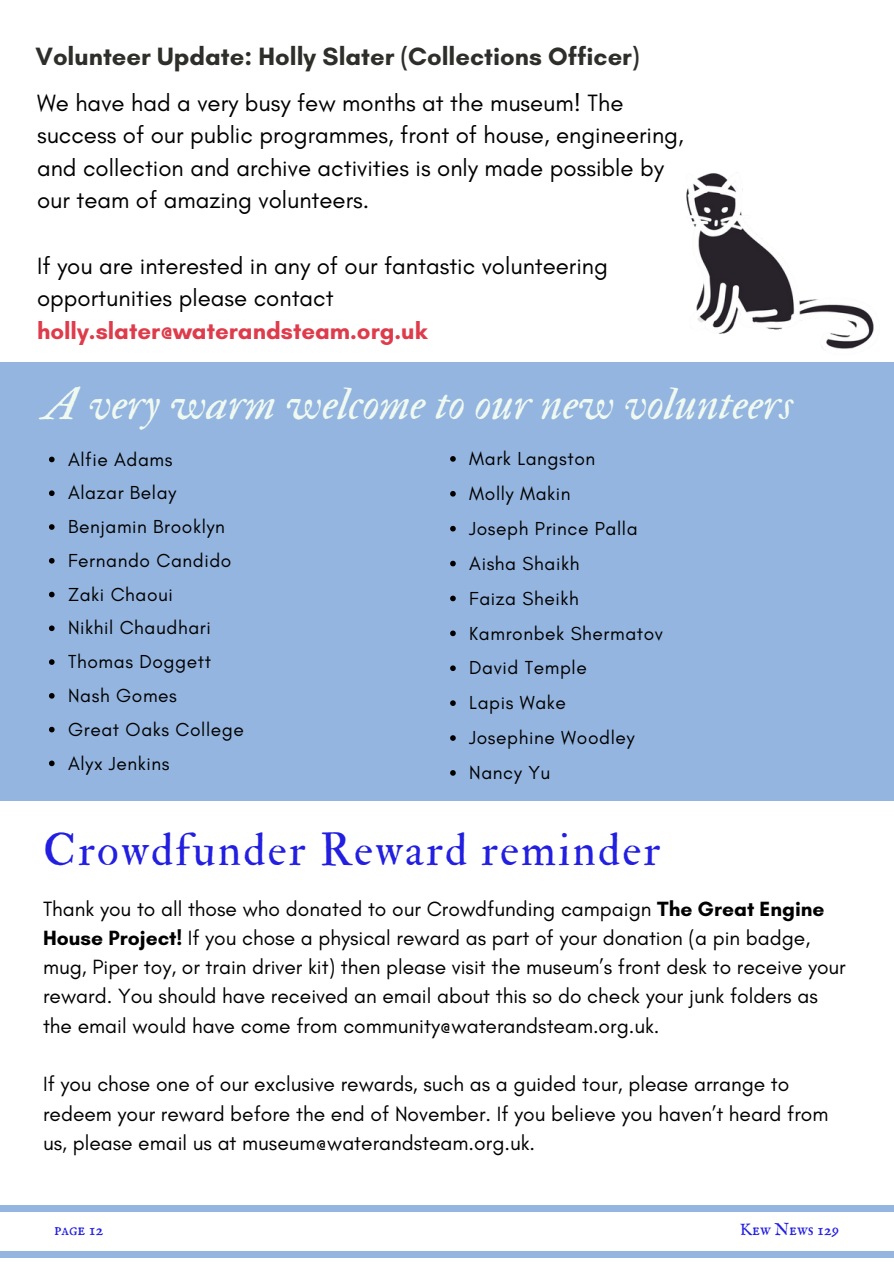
<style>
.page{position:relative;width:894px;height:1264px;background:#fff}
.page>*{position:absolute;margin:0;border:0;box-sizing:border-box;transform-origin:0 0}
.t1{font:46.35px "IM FELL Double Pica Italic";color:#eff9f0}
.t2{font:45px "IM FELL Double Pica Roman";letter-spacing:.05em;color:#231fe1}
.t3{font:700 25.5px "Glacial Indifference";color:#2e2e2a}
.t4{font:24px/32.7px "Glacial Indifference";color:#000}
.t5{font:21px/29.2px "Glacial Indifference";color:#000}
.t6{font:19.2px "Glacial Indifference";letter-spacing:.03em;color:#000}
.t7{font:17.1px "IM FELL English SC";color:#231fe1}
.s1{font-weight:700;color:#de3c4b}
.s2{font-weight:700}
</style>
<div class="page">
<div style="left:0;top:1205px;width:893px;height:6px;background:#94b5e0"></div>
<div style="left:0;top:1251px;width:893px;height:6px;background:#94b5e0"></div>
<div style="left:0;top:362px;width:893px;height:438px;background:#94b5e0"></div>
<img style="left:686px;top:172px;width:188px;height:177px">
<svg style="left:49px;top:456px;width:6px;height:6px"></svg>
<svg style="left:49px;top:490px;width:6px;height:6px"></svg>
<svg style="left:49px;top:524px;width:6px;height:6px"></svg>
<svg style="left:49px;top:558px;width:6px;height:5px"></svg>
<svg style="left:49px;top:591px;width:6px;height:6px"></svg>
<svg style="left:49px;top:625px;width:6px;height:6px"></svg>
<svg style="left:49px;top:659px;width:6px;height:6px"></svg>
<svg style="left:49px;top:693px;width:6px;height:5px"></svg>
<svg style="left:49px;top:726px;width:6px;height:6px"></svg>
<svg style="left:49px;top:760px;width:6px;height:6px"></svg>
<svg style="left:450px;top:456px;width:5px;height:5px"></svg>
<svg style="left:450px;top:491px;width:5px;height:5px"></svg>
<svg style="left:450px;top:526px;width:5px;height:5px"></svg>
<svg style="left:450px;top:560px;width:5px;height:6px"></svg>
<svg style="left:450px;top:595px;width:5px;height:6px"></svg>
<svg style="left:450px;top:630px;width:5px;height:6px"></svg>
<svg style="left:450px;top:665px;width:5px;height:6px"></svg>
<svg style="left:450px;top:700px;width:5px;height:6px"></svg>
<svg style="left:450px;top:735px;width:5px;height:5px"></svg>
<svg style="left:450px;top:770px;width:5px;height:5px"></svg>
<p class="t3" style="left:35px;top:41px;width:605px">Volunteer Update: Holly Slater (Collections Officer)</p>
<p class="t4" style="left:37px;top:86px;width:648px">We have had a very busy few months at the museum! The success of our public programmes, front of house, engineering, and collection and archive activities is only made possible by our team of amazing volunteers.</p>
<h1 class="t4" style="left:37px;top:249px;width:572px">If you are interested in any of our fantastic volunteering opportunities please contact <span class="s1">holly.slater@waterandsteam.org.uk</span></h1>
<p class="t1" style="left:43px;top:375px;width:751px">A very warm welcome to our new volunteers</p>
<p class="t6" style="left:68px;top:447px;width:106px">Alfie Adams</p>
<h1 class="t6" style="left:68px;top:481px;width:110px">Alazar Belay</h1>
<p class="t6" style="left:68px;top:515px;width:158px">Benjamin Brooklyn</p>
<p class="t6" style="left:68px;top:548px;width:165px">Fernando Candido</p>
<p class="t6" style="left:68px;top:582px;width:106px">Zaki Chaoui</p>
<p class="t6" style="left:68px;top:616px;width:144px">Nikhil Chaudhari</p>
<p class="t6" style="left:68px;top:650px;width:144px">Thomas Doggett</p>
<p class="t6" style="left:68px;top:683px;width:110px">Nash Gomes</p>
<p class="t6" style="left:68px;top:717px;width:177px">Great Oaks College</p>
<p class="t6" style="left:68px;top:751px;width:103px">Alyx Jenkins</p>
<p class="t6" style="left:469px;top:447px;width:127px">Mark Langston</p>
<p class="t6" style="left:469px;top:481px;width:103px">Molly Makin</p>
<p class="t6" style="left:469px;top:516px;width:170px">Joseph Prince Palla</p>
<p class="t6" style="left:469px;top:551px;width:112px">Aisha Shaikh</p>
<p class="t6" style="left:469px;top:586px;width:111px">Faiza Sheikh</p>
<p class="t6" style="left:469px;top:621px;width:195px">Kamronbek Shermatov</p>
<p class="t6" style="left:469px;top:656px;width:119px">David Temple</p>
<p class="t6" style="left:469px;top:691px;width:98px">Lapis Wake</p>
<p class="t6" style="left:469px;top:726px;width:167px">Josephine Woodley</p>
<p class="t6" style="left:469px;top:760px;width:82px">Nancy Yu</p>
<h4 class="t2" style="left:43px;top:823px;width:618px">Crowdfunder Reward reminder</h4>
<h4 class="t5" style="left:43px;top:893px;width:804px">Thank you to all those who donated to our Crowdfunding campaign <span class="s2">The Great Engine House Project!</span> If you chose a physical reward as part of your donation (a pin badge, mug, Piper toy, or train driver kit) then please visit the museum’s front desk to receive your reward. You should have received an email about this so do check your junk folders as the email would have come from community@waterandsteam.org.uk.</h4>
<p class="t5" style="left:43px;top:1069px;width:786px">If you chose one of our exclusive rewards, such as a guided tour, please arrange to redeem your reward before the end of November. If you believe you haven’t heard from us, please email us at museum@waterandsteam.org.uk.</p>
<h3 class="t7" style="left:54px;top:1219px;width:51px">page 12</h3>
<h3 class="t7" style="left:739px;top:1219px;width:101px">Kew News 129</h3>
</div>
